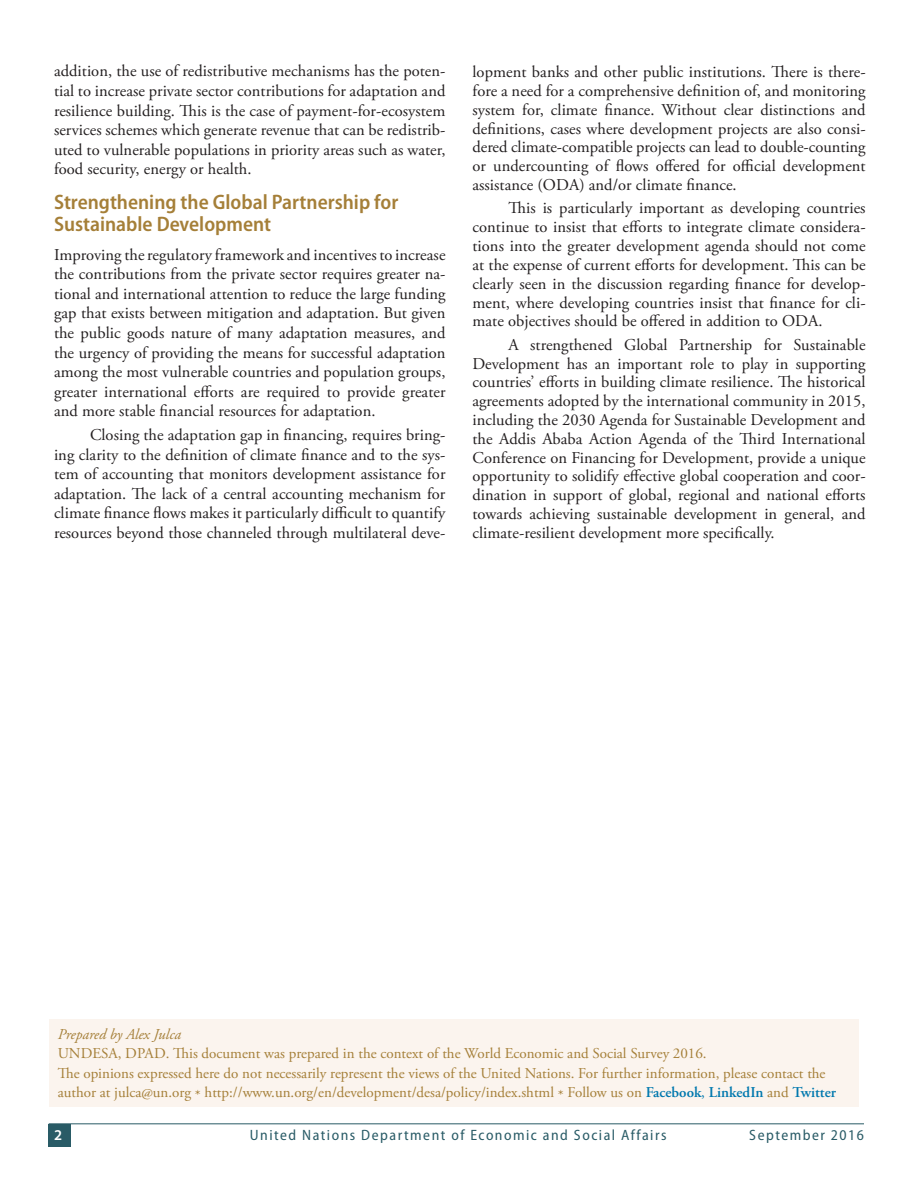
<style>
.page{position:relative;width:918px;height:1188px;background:#fff}
.page>*{position:absolute;margin:0;border:0;box-sizing:border-box;transform-origin:0 0}
.HL2{font:600 semi-condensed 21px/21.8px "Myriad Pro";color:#a57f38}
.Body_Text{font:16.5px/18.8px "Adobe Garamond Pro";letter-spacing:.005em;color:#231f20;text-align:justify}
.Firstpara{font:16.5px/19.5px "Adobe Garamond Pro";letter-spacing:.005em;color:#231f20;text-align:justify}
.t1{font:15px/19.5px "Adobe Garamond Pro";color:#a57f38}
.t2{font:semi-condensed 15px "Myriad Pro";letter-spacing:.1em;color:#295b66}
.t3{font:italic 15px "Adobe Garamond Pro";color:#a57f38}
.t4{font:600 15px "Myriad Pro";color:#fff}
.s1{font-weight:600;color:#0078ae}
.s2{color:#0078ae}
</style>
<div class="page">
<div style="left:49px;top:1124px;width:22px;height:23px;background:#295b66"></div>
<hr style="left:49px;top:1123px;width:815px;height:1px;background:#295b66">
<div style="left:49px;top:1019px;width:810px;height:88px;background:#fbf4ee"></div>
<p class="Body_Text" style="left:54px;top:62px;width:393px;line-height:19.5px">addition, the use of redistributive mechanisms has the poten&shy;tial to increase private sector contributions for adaptation and resilience building. This is the case of payment-for-ecosystem services schemes which generate revenue that can be redistrib&shy;uted to vulnerable populations in priority areas such as water, food security, energy or health.</p>
<p class="HL2" style="left:54px;top:192px;width:346px">Strengthening the Global Partnership for<br>Sustainable Development</p>
<p class="Firstpara" style="left:54px;top:245px;width:393px">Improving the regulatory framework and incentives to increase the contributions from the private sector requires greater na&shy;tional and international attention to reduce the large funding gap that exists between mitigation and adaptation. But given the public goods nature of many adaptation measures, and the urgency of providing the means for successful adaptation among the most vulnerable countries and population groups, greater international efforts are required to provide greater and more stable financial resources for adaptation.</p>
<p class="Body_Text" style="left:54px;top:426px;width:393px;line-height:19.5px;text-indent:36px">Closing the adaptation gap in financing, requires bring&shy;ing clarity to the definition of climate finance and to the sys&shy;tem of accounting that monitors development assistance for adaptation. The lack of a central accounting mechanism for climate finance flows makes it particularly difficult to quantify resources beyond those channeled through multilateral deve-</p>
<p class="Body_Text" style="left:472px;top:63px;width:395px">lopment banks and other public institutions. There is there&shy;fore a need for a comprehensive definition of, and monitoring system for, climate finance. Without clear distinctions and definitions, cases where development projects are also consi&shy;dered climate-compatible projects can lead to double-counting or undercounting of flows offered for official development assistance (ODA) and/or climate finance.</p>
<p class="Body_Text" style="left:472px;top:199px;width:395px;text-indent:36px">This is particularly important as developing countries continue to insist that efforts to integrate climate considera&shy;tions into the greater development agenda should not come at the expense of current efforts for development. This can be clearly seen in the discussion regarding finance for develop&shy;ment, where developing countries insist that finance for cli&shy;mate objectives should be offered in addition to ODA.</p>
<p class="Body_Text" style="left:472px;top:336px;width:395px;text-indent:36px">A strengthened Global Partnership for Sustainable Development has an important role to play in supporting countries’ efforts in building climate resilience. The historical agreements adopted by the international community in 2015, including the 2030 Agenda for Sustainable Development and the Addis Ababa Action Agenda of the Third International Conference on Financing for Development, provide a unique opportunity to solidify effective global cooperation and coor&shy;dination in support of global, regional and national efforts towards achieving sustainable development in general, and climate-resilient development more specifically.</p>
<p class="t3" style="left:58px;top:1025px;width:125px">Prepared by Alex Julca</p>
<p class="t1" style="left:58px;top:1044px;width:650px">UNDESA, DPAD. This document was prepared in the context of the World Economic and Social Survey 2016.</p>
<p class="t1" style="left:58px;top:1064px;width:780px">The opinions expressed here do not necessarily represent the views of the United Nations. For further information, please contact the author at julca@un.org * http://www.un.org/en/development/desa/policy/index.shtml * Follow us on <span class="s1">Facebook</span><span class="s2">,</span> <span class="s1">LinkedIn</span> and <span class="s1">Twitter</span></p>
<p class="t4" style="left:54px;top:1126px;width:10px">2</p>
<p class="t2" style="left:250px;top:1127px;width:418px">United Nations Department of Economic and Social Affairs</p>
<p class="t2" style="left:749px;top:1127px;width:116px">September 2016</p>
</div>
